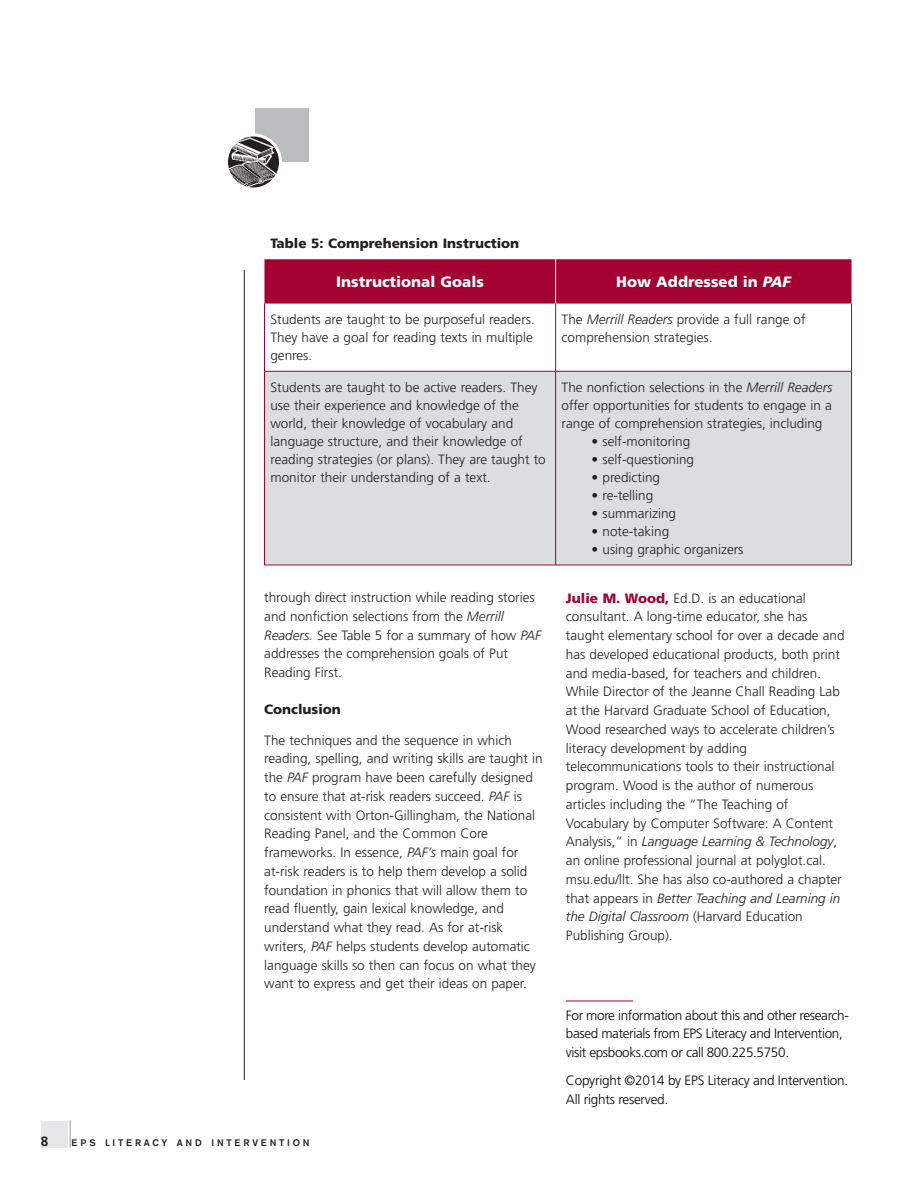
<style>
.page{position:relative;width:918px;height:1188px;background:#fff}
.page>*{position:absolute;margin:0;border:0;box-sizing:border-box;transform-origin:0 0}
.t1{font:900 15px "Frutiger";color:#fff}
.t2{font:300 13.5px/18.8px "Frutiger";color:#231f20}
.t3{font:300 13.5px/18.8px "Frutiger";letter-spacing:-.025em;color:#040503}
.t4{font:900 13.5px "Frutiger";color:#231f20}
.t5{font:700 13.5px "Frutiger";color:#231f20}
.t6{font:500 9.45px "Akzidenz Grotesk BE";letter-spacing:.285em;color:#231f20}
.s1{font-style:italic}
.s2{font-weight:900;color:#a40133}
</style>
<div class="page">
<div style="left:255px;top:108px;width:54px;height:54px;background:#bcbdc0"></div>
<hr style="left:244px;top:270px;width:1px;height:810px;background:#231f20">
<img style="left:229px;top:136px;width:49px;height:50px">
<div style="left:225px;top:134px;width:57px;height:56px;border:3px solid #fff;border-radius:50%"></div>
<div style="left:41px;top:1121px;width:27px;height:27px;background:#e6e7e9"></div>
<svg style="left:70px;top:1121px;width:1px;height:27px"></svg>
<hr style="left:566px;top:1001px;width:67px;height:1px;background:#a40133">
<div style="left:264px;top:259px;width:588px;height:45px;background:#a40133"></div>
<div style="left:265px;top:372px;width:586px;height:193px;background:#dcdddf"></div>
<hr style="left:264px;top:304px;width:1px;height:67px;background:#a40133">
<hr style="left:555px;top:304px;width:1px;height:67px;background:#a40133">
<hr style="left:851px;top:304px;width:1px;height:67px;background:#a40133">
<hr style="left:264px;top:371px;width:292px;height:1px;background:#a40133">
<hr style="left:264px;top:371px;width:1px;height:194px;background:#a40133">
<hr style="left:556px;top:371px;width:296px;height:1px;background:#a40133">
<hr style="left:555px;top:371px;width:1px;height:194px;background:#a40133">
<hr style="left:851px;top:371px;width:1px;height:194px;background:#a40133">
<hr style="left:264px;top:565px;width:292px;height:1px;background:#a40133">
<hr style="left:556px;top:565px;width:296px;height:1px;background:#a40133">
<hr style="left:555px;top:259px;width:1px;height:45px;background:#fff">
<p class="t4" style="left:270px;top:236px;width:250px">Table 5: Comprehension Instruction</p>
<p class="t1" style="left:336px;top:273px;width:149px">Instructional Goals</p>
<p class="t1" style="left:616px;top:273px;width:176px">How Addressed in <span class="s1">PAF</span></p>
<p class="t2" style="left:270px;top:311px;width:266px;line-height:18px">Students are taught to be purposeful readers.<br>They have a goal for reading texts in multiple genres.</p>
<p class="t2" style="left:562px;top:311px;width:245px;line-height:18px">The <span class="s1">Merrill Readers</span> provide a full range of comprehension strategies.</p>
<p class="t2" style="left:270px;top:379px;width:277px;line-height:18px">Students are taught to be active readers. They use their experience and knowledge of the world, their knowledge of vocabulary and language structure, and their knowledge of reading strategies (or plans). They are taught to monitor their understanding of a text.</p>
<p class="t2" style="left:562px;top:379px;width:272px;line-height:18px;text-align:justify">The nonfiction selections in the <span class="s1">Merrill Readers </span>offer opportunities for students to engage in a range of comprehension strategies, including</p>
<p class="t2" style="left:592px;top:432px;width:100px">• self-monitoring</p>
<p class="t2" style="left:592px;top:450px;width:104px">• self-questioning</p>
<p class="t2" style="left:592px;top:468px;width:70px">• predicting</p>
<p class="t2" style="left:592px;top:486px;width:63px">• re-telling</p>
<p class="t2" style="left:592px;top:504px;width:86px">• summarizing</p>
<p class="t2" style="left:592px;top:522px;width:79px">• note-taking</p>
<p class="t2" style="left:592px;top:540px;width:153px">• using graphic organizers</p>
<p class="t2" style="left:264px;top:588px;width:278px">through direct instruction while reading stories and nonfiction selections from the <span class="s1">Merrill Readers.</span> See Table 5 for a summary of how <span class="s1">PAF </span>addresses the comprehension goals of Put Reading First.</p>
<p class="t4" style="left:264px;top:701px;width:78px">Conclusion</p>
<p class="t2" style="left:264px;top:731px;width:280px">The techniques and the sequence in which reading, spelling, and writing skills are taught in the <span class="s1">PAF</span> program have been carefully designed to ensure that at-risk readers succeed. <span class="s1">PAF</span> is consistent with Orton-Gillingham, the National Reading Panel, and the Common Core frameworks. In essence, <span class="s1">PAF’s</span> main goal for at-risk readers is to help them develop a solid foundation in phonics that will allow them to read fluently, gain lexical knowledge, and understand what they read. As for at-risk writers, <span class="s1">PAF</span> helps students develop automatic language skills so then can focus on what they want to express and get their ideas on paper.</p>
<p class="t5" style="left:41px;top:1134px;width:9px">8</p>
<p class="t6" style="left:72px;top:1137px;width:239px">EPS LITERACY AND INTERVENTION</p>
<p class="t2" style="left:566px;top:589px;width:280px"><span class="s2">Julie M. Wood,</span> Ed.D. is an educational consultant. A long-time educator, she has taught elementary school for over a decade and has developed educational products, both print and media-based, for teachers and children.<br>While Director of the Jeanne Chall Reading Lab at the Harvard Graduate School of Education, Wood researched ways to accelerate children’s literacy development by adding telecommunications tools to their instructional program. Wood is the author of numerous articles including the “The Teaching of Vocabulary by Computer Software: A Content Analysis,” in <span class="s1">Language Learning &amp; Technology</span>, an online professional journal at polyglot.cal. msu.edu/llt. She has also co-authored a chapter that appears in <span class="s1">Better Teaching and Learning in the Digital Classroom</span> (Harvard Education Publishing Group).</p>
<p class="t3" style="left:566px;top:1006px;width:284px">For more information about this and other research&shy;based materials from EPS Literacy and Intervention, visit epsbooks.com or call 800.225.5750.</p>
<p class="t3" style="left:566px;top:1071px;width:284px">Copyright ©2014 by EPS Literacy and Intervention.<br>All rights reserved.</p>
</div>
